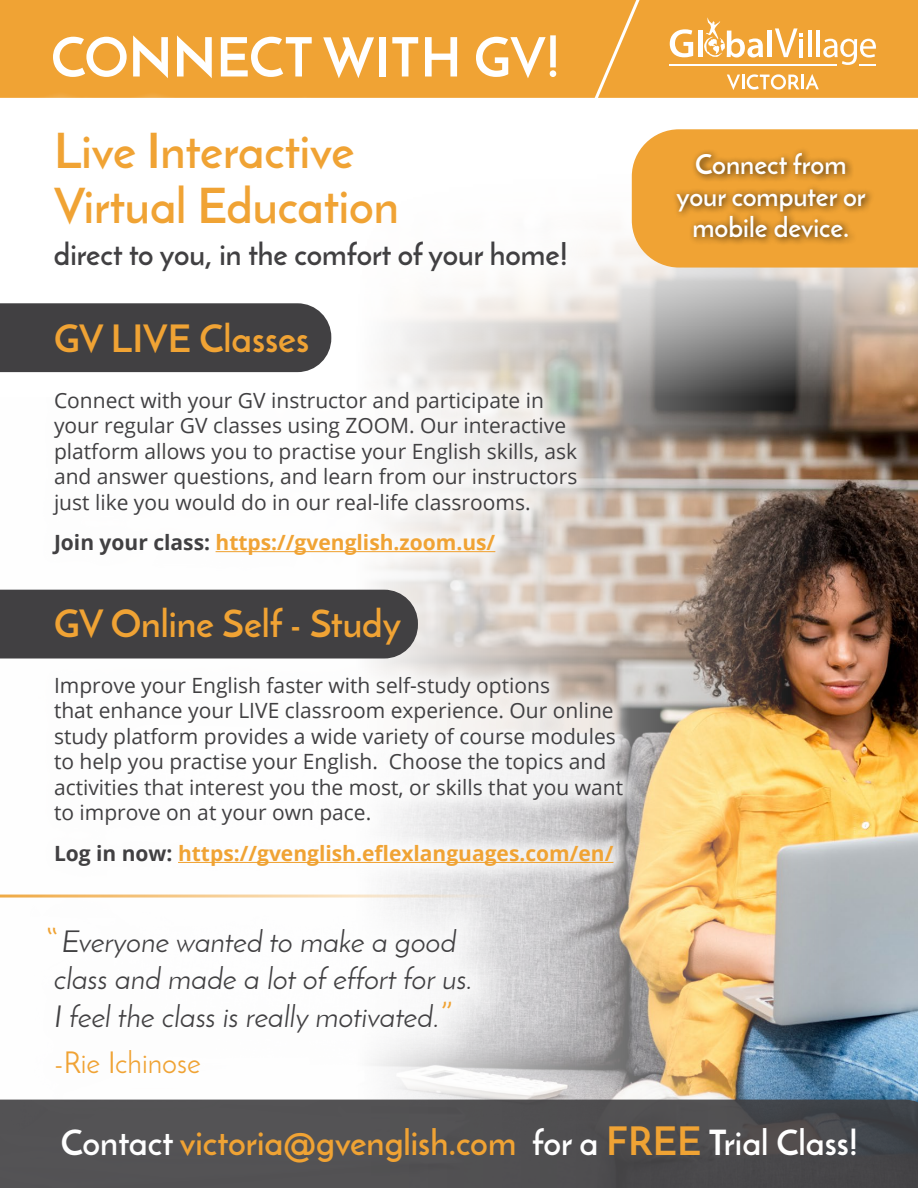
<style>
.page{position:relative;width:918px;height:1188px;background:#fff}
.page>*{position:absolute;margin:0;border:0;box-sizing:border-box;transform-origin:0 0}
.t1{font:700 54px "Josefin Sans";color:#fff}
.t2{font:700 48px/55.5px "Josefin Sans";color:#f0a334}
.t3{font:48px "Josefin Sans";color:#f0a334}
.t4{font:700 37.5px "Josefin Sans";color:#f0a334}
.t5{font:700 34.5px "Josefin Sans";color:#fff}
.t6{font:italic 30px/37.5px "Josefin Sans";color:#414042}
.t7{font:700 30px "Josefin Sans";color:#414042}
.t8{font:30px "Josefin Sans";color:#f0a334}
.t9{font:700 27px/31.5px "Josefin Sans";color:#fff;text-align:center}
.t10{font:21px/25.5px "Open Sans";color:#414042}
.t11{font:700 21px "Open Sans";color:#f0a334}
.s1{color:#414042}
.s2{font-style:normal;font-size:48px;color:#f0a334}
.s3{color:#f0a334}
.s4{font-size:39px;color:#f0a334}
</style>
<div class="page">
<img style="left:0;top:268px;width:918px;height:832px">
<div style="left:0;top:0;width:918px;height:100px;background:#f0a334"></div>
<div style="left:14px;top:93px;width:593px;height:219px;background:#fff"></div>
<div style="left:14px;top:888px;width:497px;height:226px;background:#fff"></div>
<svg style="left:0;top:1100px;width:918px;height:88px;background:#4f4e50"></svg>
<svg style="left:581px;top:0;width:337px;height:268px"></svg>
<div style="left:672px;top:147px;width:203px;height:99px;background:#000;opacity:.75"></div>
<hr style="left:0;top:98px;width:918px;height:3px;background:#fff">
<hr style="left:0;top:895px;width:496px;height:3px;background:#f0a334">
<div style="left:0;top:303px;width:331px;height:69px;background:#414042"></div>
<div style="left:0;top:590px;width:418px;height:68px;background:#414042"></div>
<div style="left:34px;top:373px;width:561px;height:201px;background:#fff;opacity:.75"></div>
<hr style="left:216px;top:551px;width:279px;height:1px;background:#f0a334">
<div style="left:36px;top:658px;width:605px;height:227px;background:#fff;opacity:.76"></div>
<hr style="left:178px;top:862px;width:436px;height:1px;background:#f0a334">
<h1 class="t1" style="left:51px;top:36px;width:511px">CONNECT WITH GV!</h1>
<h2 class="t2" style="left:54px;top:128px;width:346px">Live Interactive<br>Virtual Education</h2>
<h3 class="t7" style="left:54px;top:243px;width:515px">direct to you, in the comfort of your home!</h3>
<h3 class="t4" style="left:54px;top:324px;width:257px">GV LIVE Classes</h3>
<p class="t10" style="left:54px;top:387px;width:525px">Connect with your GV instructor and participate in your regular GV classes using ZOOM. Our interactive platform allows you to practise your English skills, ask and answer questions, and learn from our instructors just like you would do in our real-life classrooms.</p>
<p class="t11" style="left:54px;top:528px;width:443px"><span class="s1">Join your class:</span> https://gvenglish.zoom.us/</p>
<h3 class="t4" style="left:54px;top:609px;width:349px">GV Online Self - Study</h3>
<p class="t10" style="left:54px;top:672px;width:571px">Improve your English faster with self-study options<br>that enhance your LIVE classroom experience. Our online study platform provides a wide variety of course modules to help you practise your English. Choose the topics and activities that interest you the most, or skills that you want to improve on at your own pace.</p>
<p class="t11" style="left:54px;top:838px;width:561px"><span class="s1">Log in now:</span> https://gvenglish.eflexlanguages.com/en/</p>
<h2 class="t3" style="left:46px;top:926px;width:15px">“</h2>
<h3 class="t6" style="left:54px;top:925px;width:420px">Everyone wanted to make a good class and made a lot of effort for us.<br>I feel the class is really motivated.<span class="s2">”</span></h3>
<h3 class="t8" style="left:54px;top:1051px;width:148px">-Rie Ichinose</h3>
<p class="t9" style="left:677px;top:152px;width:191px">Connect from your computer or mobile device.</p>
<h3 class="t5" style="left:61px;top:1129px;width:799px">Contact <span class="s3">victoria@gvenglish.com</span> for a <span class="s4">FREE</span> Trial Class!</h3>
</div>
